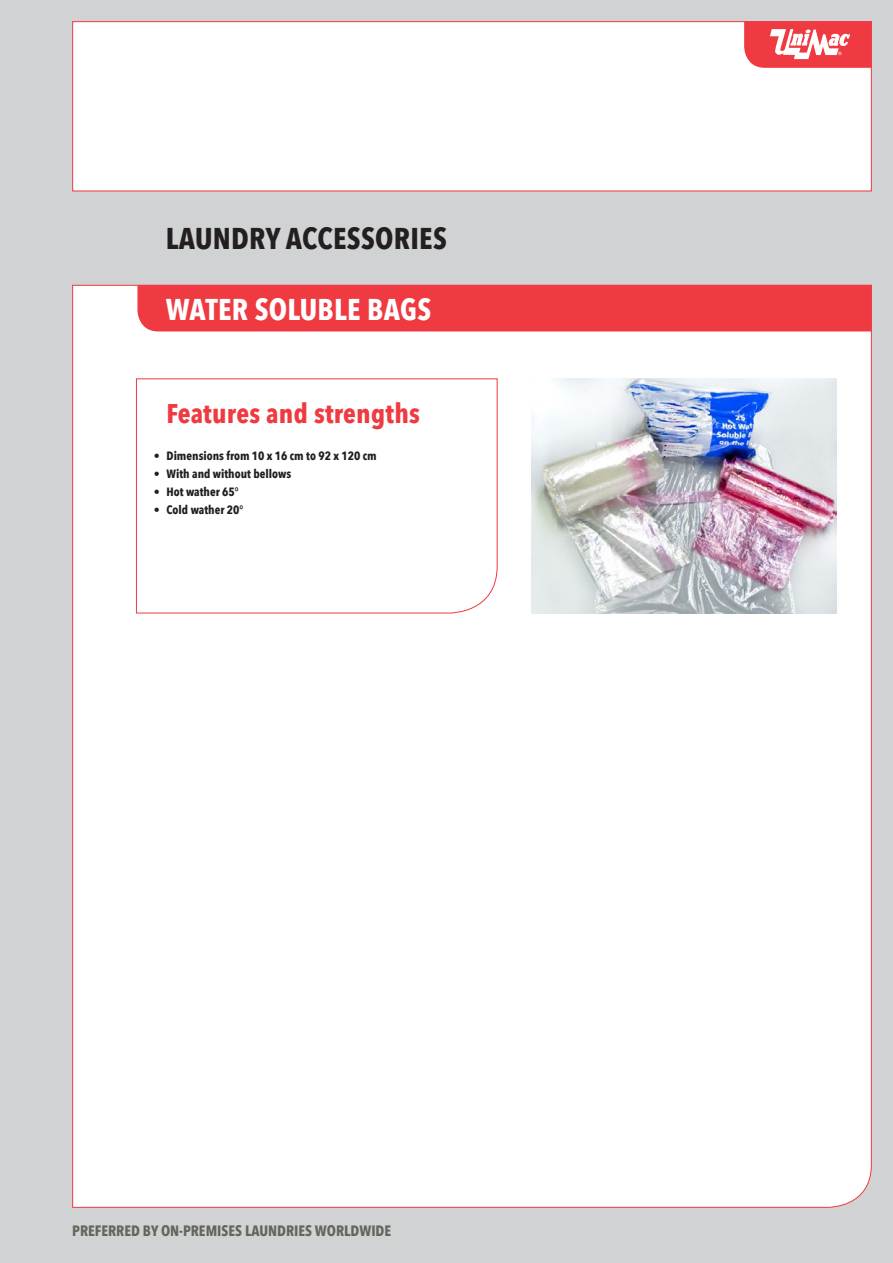
<style>
.page{position:relative;width:893px;height:1263px;background:#d1d2d4}
.page>*{position:absolute;margin:0;border:0;box-sizing:border-box;transform-origin:0 0}
.t1{font:700 30px "Avenir Next Condensed";letter-spacing:.01em;color:#231f20}
.t2{font:700 30px "Avenir Next Condensed";letter-spacing:.01em;color:#fff}
.t3{font:700 27px "Avenir Next Condensed";letter-spacing:.01em;color:#ee3a40}
.t4{font:700 15px "Avenir Next Condensed";color:#64665c}
.t5{font:700 12px "Avenir Next Condensed";color:#231f20}
</style>
<div class="page">
<div style="left:72px;top:285px;width:800px;height:923px;background:#fff"></div>
<div style="left:72px;top:21px;width:800px;height:170px;background:#fff;border:1px solid #ee3a40"></div>
<div style="left:137px;top:285px;width:735px;height:46px;background:#ee3a40"></div>
<svg style="left:744px;top:21px;width:128px;height:47px"></svg>
<div style="left:134px;top:872px;width:356px;height:43px;background:#fff"></div>
<div style="left:136px;top:378px;width:362px;height:236px;background:#fff"></div>
<img style="left:531px;top:378px;width:305px;height:235px">
<h1 class="t1" style="left:166px;top:220px;width:283px">LAUNDRY ACCESSORIES</h1>
<h1 class="t2" style="left:166px;top:291px;width:267px">WATER SOLUBLE BAGS</h1>
<h2 class="t3" style="left:167px;top:397px;width:255px">Features and strengths</h2>
<p class="t5" style="left:154px;top:449px;width:224px">• Dimensions from 10 x 16 cm to 92 x 120 cm</p>
<p class="t5" style="left:154px;top:467px;width:139px">• With and without bellows</p>
<p class="t5" style="left:154px;top:485px;width:86px">• Hot wather 65°</p>
<p class="t5" style="left:154px;top:503px;width:91px">• Cold wather 20°</p>
<p class="t4" style="left:72px;top:1221px;width:320px">PREFERRED BY ON-PREMISES LAUNDRIES WORLDWIDE</p>
</div>
